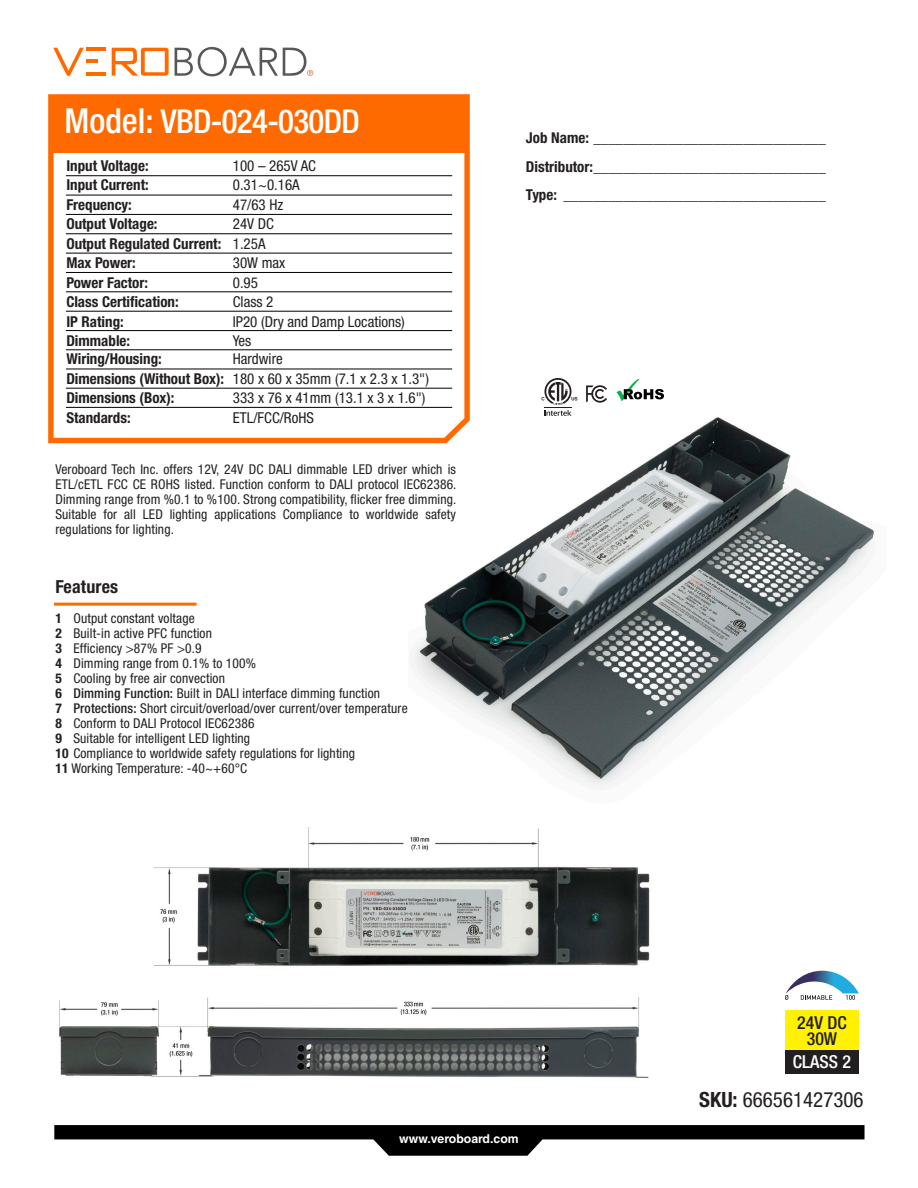
<style>
.page{position:relative;width:918px;height:1188px;background:#fff}
.page>*{position:absolute;margin:0;border:0;box-sizing:border-box;transform-origin:0 0}
.t1{font:500 condensed 33px "Helvetica Neue LT Std";letter-spacing:-.02em;color:#fff}
.t2{font:condensed 21px "Helvetica Neue LT Std";color:#231f20}
.t3{font:700 condensed 18px "Helvetica Neue LT Std";letter-spacing:.01em;color:#231f20}
.t4{font:500 condensed 17.85px "Helvetica Neue LT Std";color:#231f20}
.t5{font:500 condensed 17.85px "Helvetica Neue LT Std";color:#fff}
.t6{font:700 condensed 15px "Helvetica Neue LT Std";color:#231f20}
.t7{font:condensed 15px "Helvetica Neue LT Std";color:#231f20}
.t8{font:condensed 13.5px/15px "Helvetica Neue LT Std";letter-spacing:.01em;color:#231f20;text-align:justify}
.t9{font:700 12.3px "Helvetica CE";color:#fff}
.s1{font-size:34.5px}
.s2{font-weight:400}
.s3{font-weight:700}
.s4{font-weight:500}
</style>
<div class="page">
<img style="left:408px;top:392px;width:466px;height:394px">
<svg style="left:54px;top:1125px;width:811px;height:31px"></svg>
<hr style="left:86px;top:48px;width:20px;height:3px;background:#ff6a00">
<svg style="left:112px;top:48px;width:57px;height:28px"></svg>
<svg style="left:175px;top:47px;width:138px;height:30px"></svg>
<hr style="left:86px;top:72px;width:20px;height:4px;background:#ff6a00">
<svg style="left:53px;top:47px;width:45px;height:29px"></svg>
<div style="left:48px;top:94px;width:422px;height:349px;background:#ff6a00"></div>
<svg style="left:54px;top:153px;width:410px;height:285px"></svg>
<hr style="left:66px;top:175px;width:386px;height:1px;background:#000">
<hr style="left:66px;top:195px;width:386px;height:1px;background:#000">
<hr style="left:66px;top:214px;width:386px;height:1px;background:#000">
<hr style="left:66px;top:234px;width:386px;height:1px;background:#000">
<hr style="left:66px;top:253px;width:386px;height:1px;background:#000">
<hr style="left:66px;top:272px;width:386px;height:1px;background:#000">
<hr style="left:66px;top:292px;width:386px;height:1px;background:#000">
<hr style="left:66px;top:311px;width:386px;height:1px;background:#000">
<hr style="left:66px;top:330px;width:386px;height:1px;background:#000">
<hr style="left:66px;top:350px;width:386px;height:1px;background:#000">
<hr style="left:66px;top:369px;width:386px;height:1px;background:#000">
<hr style="left:66px;top:388px;width:386px;height:1px;background:#000">
<hr style="left:66px;top:407px;width:386px;height:1px;background:#000">
<img style="left:59px;top:827px;width:591px;height:251px">
<div style="left:785px;top:1010px;width:74px;height:64px;background:#fff101"></div>
<div style="left:785px;top:1050px;width:74px;height:24px;background:#231f20"></div>
<svg style="left:785px;top:971px;width:74px;height:29px"></svg>
<hr style="left:54px;top:603px;width:143px;height:3px;background:#ff6a00">
<svg style="left:586px;top:385px;width:21px;height:18px"></svg>
<svg style="left:617px;top:379px;width:47px;height:22px"></svg>
<svg style="left:541px;top:378px;width:36px;height:38px"></svg>
<p class="t1" style="left:64px;top:102px;width:297px"><span class="s1">Model:</span> VBD-024-030DD</p>
<p class="t6" style="left:66px;top:156px;width:84px">Input Voltage:</p>
<p class="t7" style="left:233px;top:157px;width:85px">100 – 265V AC</p>
<p class="t6" style="left:66px;top:176px;width:84px">Input Current:</p>
<p class="t7" style="left:233px;top:176px;width:68px">0.31~0.16A</p>
<p class="t6" style="left:66px;top:195px;width:67px">Frequency:</p>
<p class="t7" style="left:233px;top:196px;width:52px">47/63 Hz</p>
<p class="t6" style="left:66px;top:215px;width:93px">Output Voltage:</p>
<p class="t7" style="left:233px;top:215px;width:43px">24V DC</p>
<p class="t6" style="left:66px;top:234px;width:201px">Output Regulated Current: <span class="s2">1.25A</span></p>
<p class="t6" style="left:66px;top:254px;width:71px">Max Power:</p>
<p class="t7" style="left:233px;top:254px;width:54px">30W max</p>
<p class="t6" style="left:66px;top:273px;width:83px">Power Factor:</p>
<p class="t7" style="left:233px;top:274px;width:27px">0.95</p>
<p class="t6" style="left:66px;top:293px;width:114px">Class Certification:</p>
<p class="t7" style="left:233px;top:293px;width:42px">Class 2</p>
<p class="t6" style="left:66px;top:312px;width:59px">IP Rating:</p>
<p class="t7" style="left:233px;top:313px;width:173px">IP20 (Dry and Damp Locations)</p>
<p class="t6" style="left:66px;top:332px;width:65px">Dimmable:</p>
<p class="t7" style="left:233px;top:332px;width:20px">Yes</p>
<p class="t6" style="left:66px;top:350px;width:97px">Wiring/Housing:</p>
<p class="t7" style="left:233px;top:350px;width:51px">Hardwire</p>
<p class="t7" style="left:66px;top:370px;width:364px"><span class="s3">Dimensions (Without Box):</span> 180 x 60 x 35mm (7.1 x 2.3 x 1.3")</p>
<p class="t6" style="left:66px;top:389px;width:110px">Dimensions (Box):</p>
<p class="t7" style="left:233px;top:389px;width:194px">333 x 76 x 41mm (13.1 x 3 x 1.6")</p>
<p class="t6" style="left:66px;top:408px;width:66px">Standards:</p>
<p class="t7" style="left:233px;top:409px;width:83px">ETL/FCC/RoHS</p>
<p class="t8" style="left:55px;top:462px;width:403px">Veroboard Tech Inc. offers 12V, 24V DC DALI dimmable LED driver which is ETL/cETL FCC CE ROHS listed. Function conform to DALI protocol IEC62386.<br>Dimming range from %0.1 to %100. Strong compatibility, flicker free dimming.<br>Suitable for all LED lighting applications Compliance to worldwide safety regulations for lighting.</p>
<p class="t3" style="left:55px;top:576px;width:64px">Features</p>
<p class="t8" style="left:55px;top:611px;width:141px"><span class="s3">1</span> Output constant voltage</p>
<p class="t8" style="left:55px;top:626px;width:158px"><span class="s3">2</span> Built-in active PFC function</p>
<p class="t8" style="left:55px;top:641px;width:148px"><span class="s3">3</span> Efficiency &gt;87% PF &gt;0.9</p>
<p class="t8" style="left:55px;top:656px;width:202px"><span class="s3">4</span> Dimming range from 0.1% to 100%</p>
<p class="t8" style="left:55px;top:671px;width:171px"><span class="s3">5</span> Cooling by free air convection</p>
<p class="t8" style="left:55px;top:686px;width:326px"><span class="s3">6</span> <span class="s4">Dimming Function:</span> Built in DALI interface dimming function</p>
<p class="t8" style="left:55px;top:701px;width:354px"><span class="s3">7</span> <span class="s4">Protections:</span> Short circuit/overload/over current/over temperature</p>
<p class="t8" style="left:55px;top:716px;width:201px"><span class="s3">8</span> Conform to DALI Protocol IEC62386</p>
<p class="t8" style="left:55px;top:731px;width:196px"><span class="s3">9</span> Suitable for intelligent LED lighting</p>
<p class="t8" style="left:55px;top:746px;width:301px"><span class="s3">10</span> Compliance to worldwide safety regulations for lighting</p>
<p class="t8" style="left:55px;top:761px;width:193px"><span class="s3">11</span> Working Temperature: -40~+60°C</p>
<p class="t6" style="left:526px;top:129px;width:301px">Job Name: _______________________________</p>
<p class="t6" style="left:526px;top:157px;width:301px">Distributor:_______________________________</p>
<p class="t6" style="left:526px;top:186px;width:301px">Type: ___________________________________</p>
<p class="t9" style="left:399px;top:1131px;width:121px">www.veroboard.com</p>
<p class="t4" style="left:797px;top:1012px;width:51px">24V DC</p>
<p class="t4" style="left:807px;top:1028px;width:32px">30W</p>
<p class="t5" style="left:793px;top:1051px;width:59px">CLASS 2</p>
<p class="t2" style="left:699px;top:1088px;width:166px"><span class="s3">SKU:</span> 666561427306</p>
</div>
